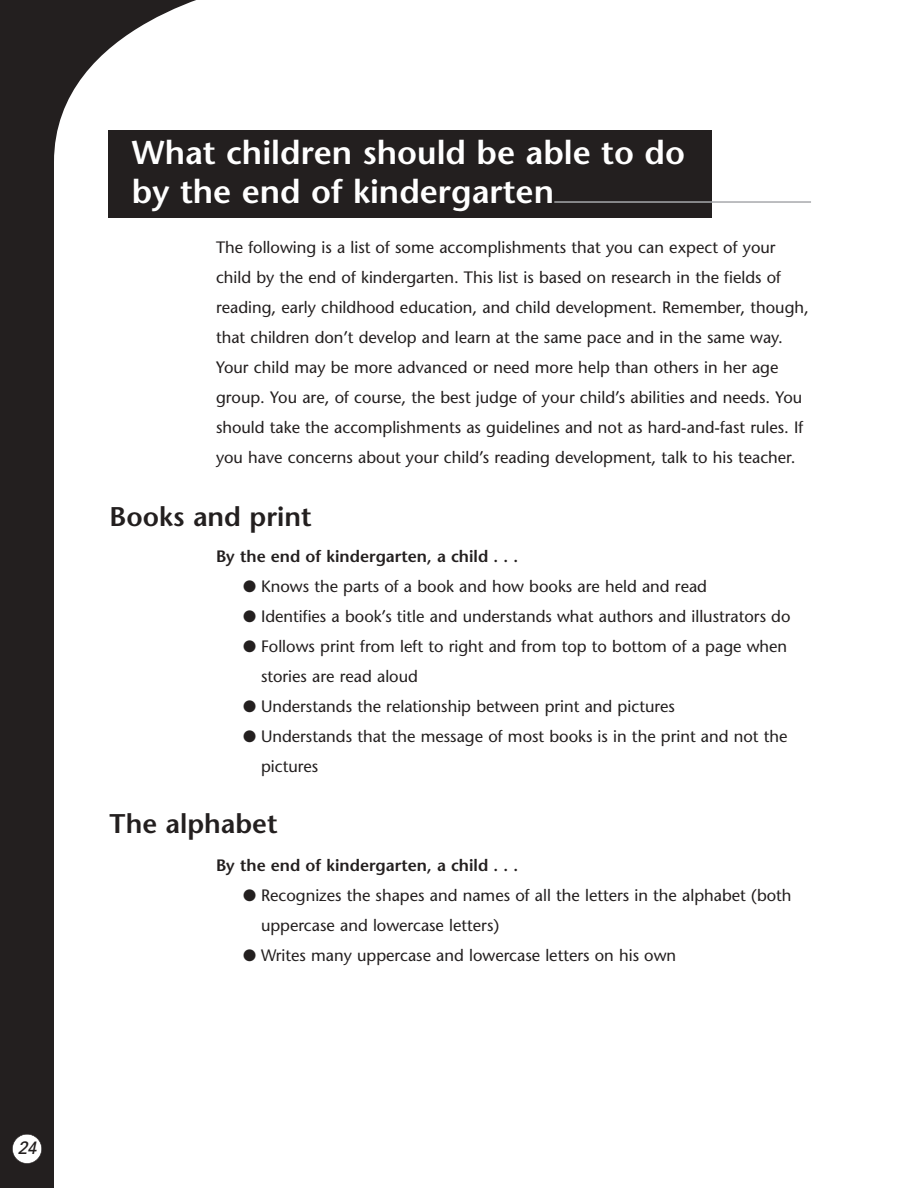
<style>
.page{position:relative;width:918px;height:1188px;background:#fff}
.page>*{position:absolute;margin:0;border:0;box-sizing:border-box;transform-origin:0 0}
.t1{font:600 33px/39px "Stone Sans";color:#fff}
.t2{font:600 27px "Stone Sans";color:#231f1f}
.t3{font:italic 18px "Univers";color:#231f1f}
.t4{font:16.5px/30px "Stone Sans";color:#231f1f}
.t5{font:600 16.5px "Stone Sans";color:#231f1f}
</style>
<div class="page">
<svg style="left:0;top:0;width:242px;height:1188px"></svg>
<div style="left:12px;top:1134px;width:30px;height:30px;background:#fff;border-radius:50%"></div>
<div style="left:12px;top:1134px;width:30px;height:30px;border:1px solid #231f1f;border-radius:50%"></div>
<div style="left:108px;top:131px;width:603px;height:87px;background:#231f1f"></div>
<hr style="left:554px;top:201px;width:257px;height:2px;background:#a7a9ac">
<p class="t3" style="left:18px;top:1141px;width:21px">24</p>
<h1 class="t1" style="left:132px;top:136px;width:555px">What children should be able to do by the end of kindergarten</h1>
<p class="t4" style="left:216px;top:234px;width:594px">The following is a list of some accomplishments that you can expect of your child by the end of kindergarten. This list is based on research in the fields of reading, early childhood education, and child development. Remember, though, that children don’t develop and learn at the same pace and in the same way.<br>Your child may be more advanced or need more help than others in her age group. You are, of course, the best judge of your child’s abilities and needs. You should take the accomplishments as guidelines and not as hard-and-fast rules. If you have concerns about your child’s reading development, talk to his teacher.</p>
<h2 class="t2" style="left:110px;top:506px;width:204px">Books and print</h2>
<p class="t5" style="left:216px;top:550px;width:304px">By the end of kindergarten, a child . . .</p>
<p class="t4" style="left:243px;top:573px;width:466px">● Knows the parts of a book and how books are held and read</p>
<p class="t4" style="left:243px;top:603px;width:549px">● Identifies a book’s title and understands what authors and illustrators do</p>
<p class="t4" style="left:261px;top:633px;width:528px;text-indent:-18px">● Follows print from left to right and from top to bottom of a page when stories are read aloud</p>
<p class="t4" style="left:243px;top:693px;width:433px">● Understands the relationship between print and pictures</p>
<p class="t4" style="left:261px;top:723px;width:528px;text-indent:-18px">● Understands that the message of most books is in the print and not the pictures</p>
<h2 class="t2" style="left:110px;top:813px;width:169px">The alphabet</h2>
<p class="t5" style="left:216px;top:859px;width:304px">By the end of kindergarten, a child . . .</p>
<p class="t4" style="left:261px;top:882px;width:532px;text-indent:-18px">● Recognizes the shapes and names of all the letters in the alphabet (both uppercase and lowercase letters)</p>
<p class="t4" style="left:243px;top:942px;width:435px">● Writes many uppercase and lowercase letters on his own</p>
</div>
